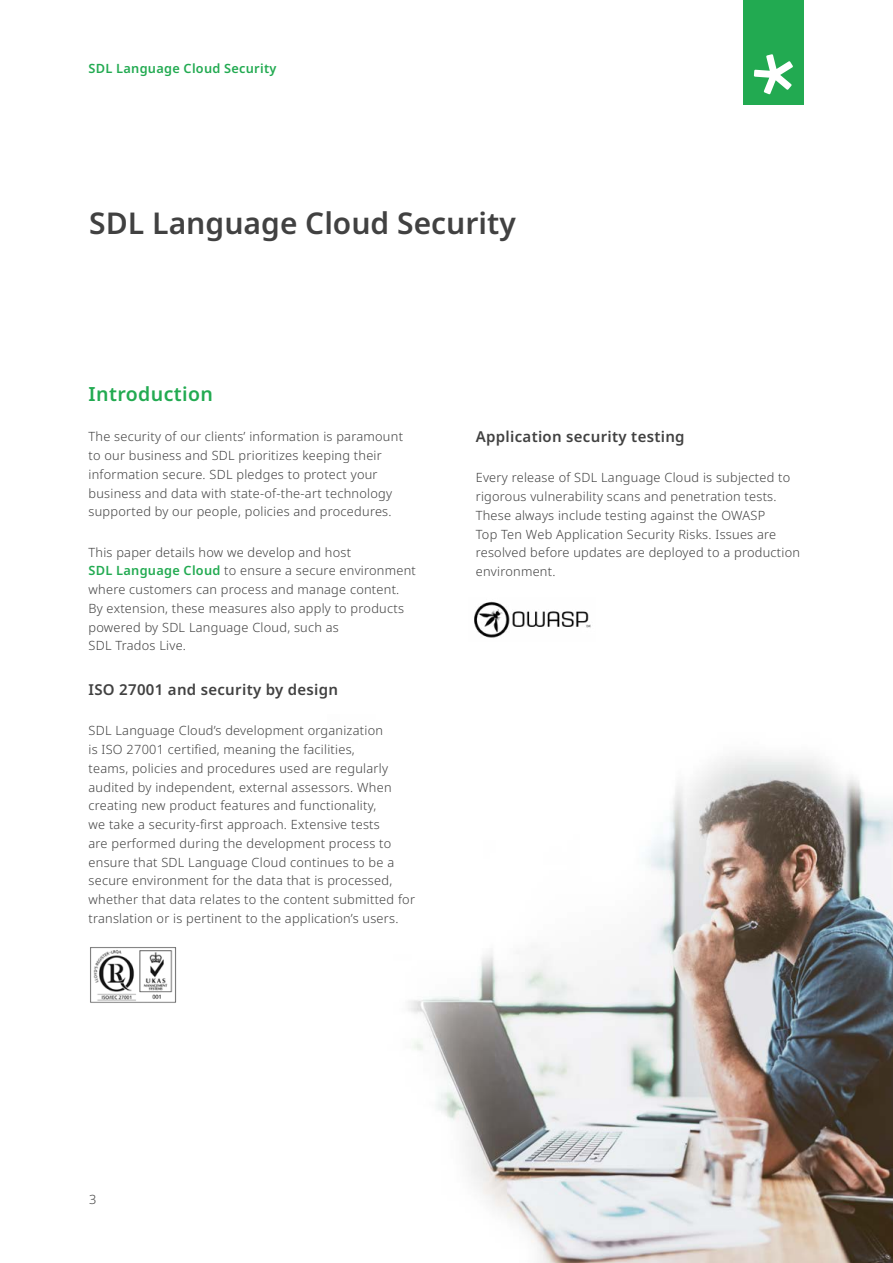
<style>
.page{position:relative;width:893px;height:1263px;background:#fff}
.page>*{position:absolute;margin:0;border:0;box-sizing:border-box;transform-origin:0 0}
.t1{font:600 30px "Noto Sans";color:#414141}
.t2{font:600 19.5px "Noto Sans";letter-spacing:.02em;color:#22aa51}
.t3{font:600 15px "Noto Sans";letter-spacing:.02em;color:#414141}
.t4{font:300 12.75px/18.8px "Noto Sans";letter-spacing:.02em;color:#414141}
.t5{font:600 12.75px "Noto Sans";letter-spacing:.02em;color:#22aa51}
.s1{font-weight:600;color:#22aa51}
</style>
<div class="page">
<div style="left:743px;top:0;width:60px;height:105px;background:#22aa51"></div>
<svg style="left:754px;top:54px;width:39px;height:40px"></svg>
<img style="left:408px;top:756px;width:485px;height:507px">
<img style="left:90px;top:947px;width:87px;height:56px">
<img style="left:474px;top:601px;width:117px;height:37px">
<p class="t5" style="left:89px;top:60px;width:189px">SDL Language Cloud Security</p>
<h1 class="t1" style="left:89px;top:202px;width:428px">SDL Language Cloud Security</h1>
<h2 class="t2" style="left:89px;top:381px;width:126px">Introduction</h2>
<p class="t4" style="left:89px;top:428px;width:316px">The security of our clients’ information is paramount to our business and SDL prioritizes keeping their information secure. SDL pledges to protect your business and data with state-of-the-art technology supported by our people, policies and procedures.</p>
<p class="t4" style="left:89px;top:543px;width:329px">This paper details how we develop and host<br><span class="s1">SDL Language Cloud</span> to ensure a secure environment where customers can process and manage content.<br>By extension, these measures also apply to products powered by SDL Language Cloud, such as<br>SDL Trados Live.</p>
<p class="t3" style="left:89px;top:679px;width:251px">ISO 27001 and security by design</p>
<p class="t4" style="left:89px;top:722px;width:328px">SDL Language Cloud’s development organization<br>is ISO 27001 certified, meaning the facilities,<br>teams, policies and procedures used are regularly audited by independent, external assessors. When creating new product features and functionality,<br>we take a security-first approach. Extensive tests<br>are performed during the development process to ensure that SDL Language Cloud continues to be a secure environment for the data that is processed, whether that data relates to the content submitted for translation or is pertinent to the application’s users.</p>
<p class="t3" style="left:476px;top:426px;width:210px">Application security testing</p>
<p class="t4" style="left:476px;top:468px;width:326px">Every release of SDL Language Cloud is subjected to rigorous vulnerability scans and penetration tests.<br>These always include testing against the OWASP<br>Top Ten Web Application Security Risks. Issues are resolved before updates are deployed to a production environment.</p>
<p class="t4" style="left:89px;top:1191px;width:9px">3</p>
</div>
